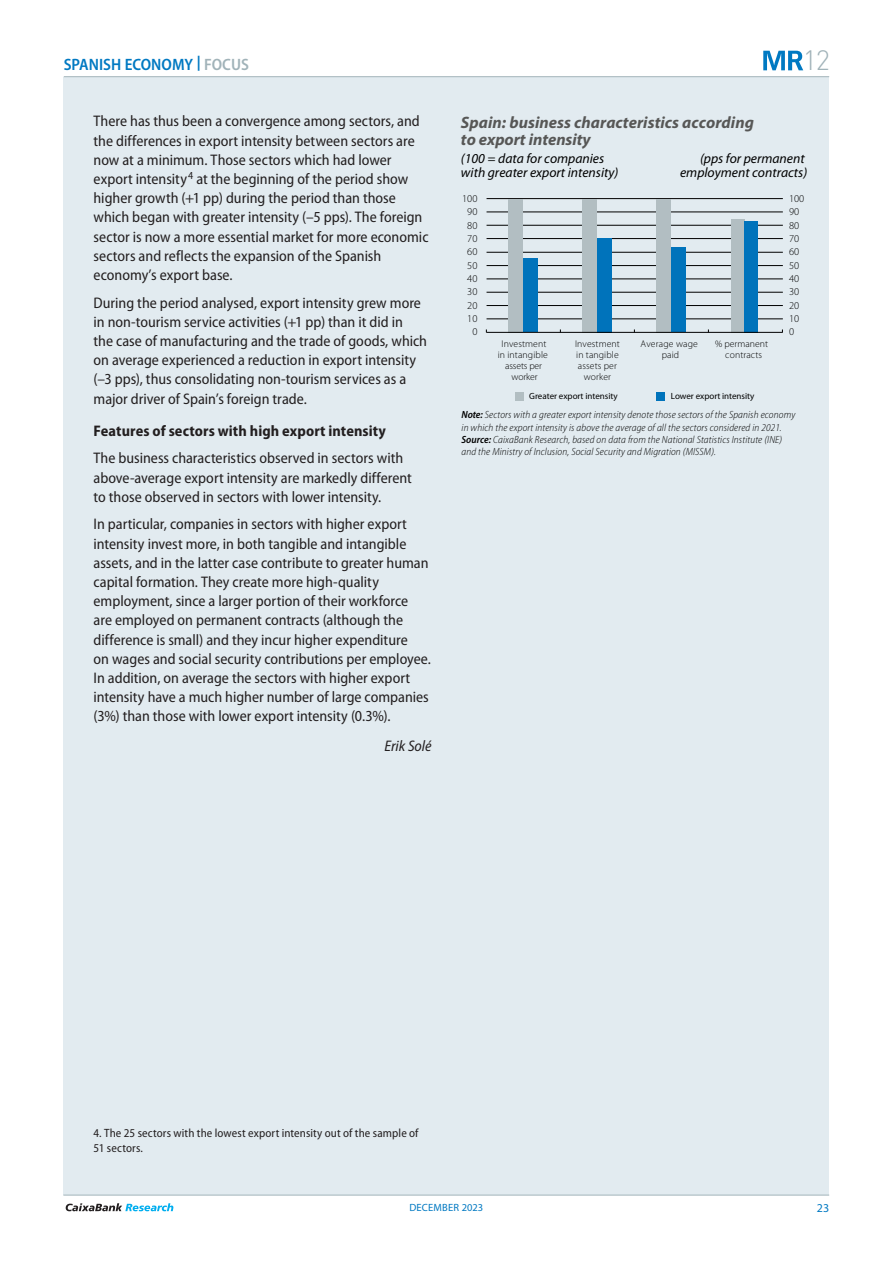
<style>
.page{position:relative;width:893px;height:1263px;background:#fff}
.page>*{position:absolute;margin:0;border:0;box-sizing:border-box;transform-origin:0 0}
.t1{font:300 27.6px "DIN Pro";color:#a1b3b9}
.t2{font:italic 700 16.5px/16.5px "Myriad Pro";letter-spacing:.005em;color:#575756}
.t3{font:600 semi-condensed 16.5px "Myriad Pro";color:#0079c2}
.Texto_Focus{font:semi-condensed 15.3px/19.2px "Myriad Pro";color:#231f20}
.Subtitulo_Focus{font:700 semi-condensed 15.3px "Myriad Pro";letter-spacing:.005em;color:#231f20}
.Firma_Focus{font:italic semi-condensed 15.3px "Myriad Pro";color:#231f20}
.t4{font:italic 13.65px/14.2px "Myriad Pro";color:#000}
.Notas_Focus{font:semi-condensed 12px/15px "Myriad Pro";letter-spacing:.01em;color:#231f20}
.t5{font:12px "Myriad Pro";color:#0079c2}
.t6{font:italic 300 semi-condensed 10.5px/12.5px "Myriad Pro";letter-spacing:.01em;color:#000}
.t7{font:300 10.5px "Myriad Pro";letter-spacing:-.005em;color:#000}
.t8{font:10.5px "Myriad Pro";letter-spacing:.02em;color:#0079c2}
.t9{font:300 9.75px/11.2px "Myriad Pro";letter-spacing:.01em;color:#000;text-align:center}
.t10{font:9px "Myriad Pro";letter-spacing:-.005em;color:#000}
.s1{color:#a1b3b9}
.s2{font-weight:600}
</style>
<div class="page">
<div style="left:64px;top:77px;width:765px;height:1118px;background:#e2ebf0"></div>
<hr style="left:64px;top:76px;width:765px;height:1px;background:#a1b3b9">
<hr style="left:63px;top:1195px;width:766px;height:1px;background:#a1b3b9">
<svg style="left:66px;top:1203px;width:107px;height:8px"></svg>
<svg style="left:763px;top:51px;width:40px;height:19px"></svg>
<hr style="left:487px;top:319px;width:296px;height:1px;background:#000">
<hr style="left:487px;top:305px;width:296px;height:1px;background:#000">
<hr style="left:487px;top:292px;width:296px;height:1px;background:#000">
<hr style="left:487px;top:279px;width:296px;height:1px;background:#000">
<hr style="left:487px;top:265px;width:296px;height:1px;background:#000">
<hr style="left:487px;top:252px;width:296px;height:1px;background:#000">
<hr style="left:487px;top:238px;width:296px;height:1px;background:#000">
<hr style="left:487px;top:225px;width:296px;height:1px;background:#000">
<hr style="left:487px;top:212px;width:296px;height:1px;background:#000">
<hr style="left:487px;top:198px;width:296px;height:1px;background:#000">
<div style="left:656px;top:199px;width:15px;height:133px;background:#b2bec2"></div>
<div style="left:671px;top:247px;width:15px;height:85px;background:#0073bb"></div>
<div style="left:582px;top:199px;width:15px;height:133px;background:#b2bec2"></div>
<div style="left:597px;top:238px;width:15px;height:94px;background:#0073bb"></div>
<div style="left:508px;top:199px;width:15px;height:133px;background:#b2bec2"></div>
<div style="left:523px;top:259px;width:15px;height:73px;background:#0073bb"></div>
<div style="left:731px;top:219px;width:14px;height:114px;background:#b2bec2"></div>
<div style="left:744px;top:221px;width:14px;height:112px;background:#0073bb"></div>
<hr style="left:486px;top:332px;width:297px;height:1px;background:#000">
<div style="left:515px;top:392px;width:8px;height:8px;background:#b2bec2"></div>
<div style="left:656px;top:392px;width:9px;height:8px;background:#0073bb"></div>
<p class="t3" style="left:64px;top:55px;width:187px">SPANISH ECONOMY <sup>|</sup> <span class="s1">FOCUS</span></p>
<p class="Texto_Focus" style="left:94px;top:112px;width:336px">There has thus been a convergence among sectors, and the differences in export intensity between sectors are now at a minimum. Those sectors which had lower export intensity<sup>4</sup> at the beginning of the period show higher growth (+1 pp) during the period than those which began with greater intensity (–5 pps). The foreign sector is now a more essential market for more economic sectors and reflects the expansion of the Spanish economy’s export base.</p>
<p class="Texto_Focus" style="left:94px;top:293px;width:335px">During the period analysed, export intensity grew more in non-tourism service activities (+1 pp) than it did in<br>the case of manufacturing and the trade of goods, which on average experienced a reduction in export intensity (–3 pps), thus consolidating non-tourism services as a major driver of Spain’s foreign trade.</p>
<p class="Subtitulo_Focus" style="left:94px;top:422px;width:294px">Features of sectors with high export intensity</p>
<p class="Texto_Focus" style="left:94px;top:449px;width:320px">The business characteristics observed in sectors with above-average export intensity are markedly different to those observed in sectors with lower intensity.</p>
<p class="Texto_Focus" style="left:94px;top:515px;width:339px">In particular, companies in sectors with higher export intensity invest more, in both tangible and intangible assets, and in the latter case contribute to greater human capital formation. They create more high-quality employment, since a larger portion of their workforce<br>are employed on permanent contracts (although the difference is small) and they incur higher expenditure<br>on wages and social security contributions per employee.<br>In addition, on average the sectors with higher export intensity have a much higher number of large companies (3%) than those with lower export intensity (0.3%).</p>
<p class="Firma_Focus" style="left:385px;top:738px;width:49px">Erik Solé</p>
<h1 class="t1" style="left:803px;top:39px;width:29px">12</h1>
<p class="t2" style="left:461px;top:115px;width:295px">Spain: business characteristics according to export intensity</p>
<p class="t4" style="left:461px;top:151px;width:159px">(100 = data for companies with greater export intensity)</p>
<p class="t4" style="left:680px;top:151px;width:129px;text-align:right">(pps for permanent employment contracts)</p>
<p class="t7" style="left:462px;top:193px;width:17px">100</p>
<p class="t7" style="left:789px;top:193px;width:17px">100</p>
<p class="t7" style="left:467px;top:206px;width:12px">90</p>
<p class="t7" style="left:789px;top:206px;width:12px">90</p>
<p class="t7" style="left:467px;top:219px;width:12px">80</p>
<p class="t7" style="left:789px;top:219px;width:12px">80</p>
<p class="t7" style="left:467px;top:233px;width:12px">70</p>
<p class="t7" style="left:789px;top:233px;width:12px">70</p>
<p class="t7" style="left:467px;top:246px;width:12px">60</p>
<p class="t7" style="left:789px;top:246px;width:12px">60</p>
<p class="t7" style="left:467px;top:259px;width:12px">50</p>
<p class="t7" style="left:789px;top:259px;width:12px">50</p>
<p class="t7" style="left:467px;top:273px;width:12px">40</p>
<p class="t7" style="left:789px;top:273px;width:12px">40</p>
<p class="t7" style="left:467px;top:286px;width:12px">30</p>
<p class="t7" style="left:789px;top:286px;width:12px">30</p>
<p class="t7" style="left:467px;top:299px;width:12px">20</p>
<p class="t7" style="left:789px;top:299px;width:12px">20</p>
<p class="t7" style="left:467px;top:313px;width:12px">10</p>
<p class="t7" style="left:789px;top:313px;width:12px">10</p>
<p class="t7" style="left:472px;top:326px;width:7px">0</p>
<p class="t7" style="left:789px;top:326px;width:7px">0</p>
<p class="t9" style="left:498px;top:338px;width:52px">Investment in intangible assets per worker</p>
<p class="t9" style="left:575px;top:338px;width:46px">Investment in tangible assets per worker</p>
<p class="t9" style="left:640px;top:338px;width:59px">Average wage paid</p>
<p class="t9" style="left:715px;top:338px;width:55px">% permanent contracts</p>
<p class="t10" style="left:529px;top:391px;width:90px">Greater export intensity</p>
<p class="t10" style="left:671px;top:391px;width:85px">Lower export intensity</p>
<p class="t6" style="left:462px;top:409px;width:335px"><span class="s2">Note:</span> Sectors with a greater export intensity denote those sectors of the Spanish economy in which the export intensity is above the average of all the sectors considered in 2021.<br><span class="s2">Source:</span> CaixaBank Research, based on data from the National Statistics Institute (INE) and the Ministry of Inclusion, Social Security and Migration (MISSM).</p>
<p class="Notas_Focus" style="left:94px;top:1126px;width:326px">4. The 25 sectors with the lowest export intensity out of the sample of<br>51 sectors.</p>
<p class="t8" style="left:409px;top:1201px;width:75px">DECEMBER 2023</p>
<p class="t5" style="left:817px;top:1201px;width:14px">23</p>
</div>
